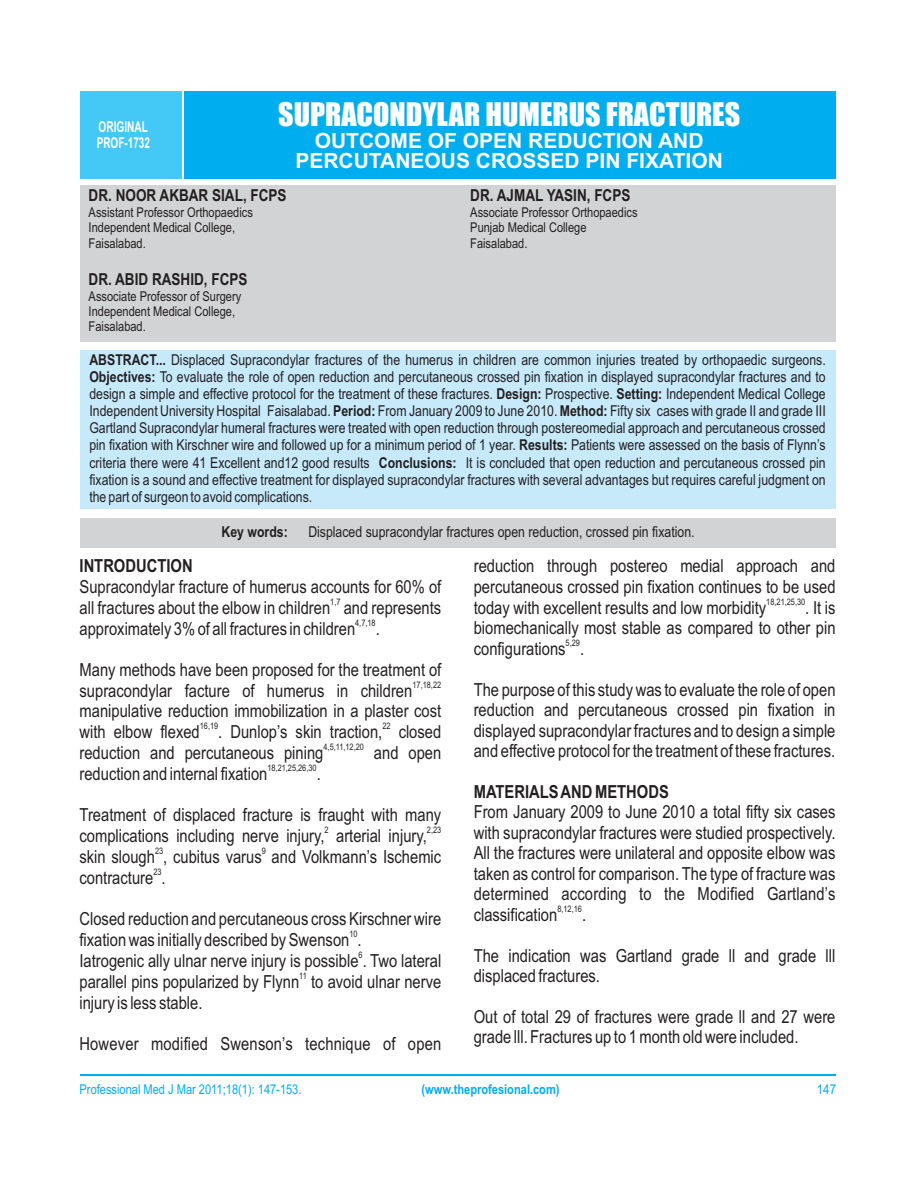
<style>
.page{position:relative;width:918px;height:1188px;background:#fff}
.page>*{position:absolute;margin:0;border:0;box-sizing:border-box;transform-origin:0 0}
.t1{font:30px "Impact";color:#fff}
.t2{font:700 21px/20.2px "Arial";color:#fff;text-align:center}
.t3{font:18px/20.4px "Arial Narrow";color:#231f20}
.t4{font:700 18px "Arial Narrow";color:#231f20}
.t5{font:700 16.5px "Arial Narrow";color:#231f20}
.t6{font:15px/17.1px "Arial Narrow";color:#231f20;text-align:justify}
.t7{font:700 15px/16px "Arial Narrow";color:#fff;scale:.82 1}
.t8{font:700 15px "Arial Narrow";color:#231f20}
.t9{font:13.5px/15.3px "Arial Narrow";color:#231f20}
.t10{font:13.5px "Arial Narrow";color:#00aeef}
.t11{font:700 13.5px "Arial Narrow";color:#00aeef}
.t12{font:13.5px "Arial Narrow";color:#00aeef;scale:1.04 1}
.t13{font:9px "Arial Narrow";color:#231f20}
.s1{font-weight:700}
</style>
<div class="page">
<div style="left:182px;top:91px;width:654px;height:88px;background:#00aeef"></div>
<div style="left:80px;top:91px;width:102px;height:88px;background:#44c8f5"></div>
<div style="left:80px;top:186px;width:756px;height:156px;background:#d1d3d4"></div>
<div style="left:80px;top:350px;width:756px;height:158px;background:#c7eafb"></div>
<hr style="left:80px;top:1074px;width:756px;height:2px;background:#00aeef">
<div style="left:80px;top:518px;width:756px;height:30px;background:#d1d3d4"></div>
<hr style="left:182px;top:91px;width:2px;height:88px;background:#fff">
<p class="t7" style="left:97px;top:120px;width:66px">ORIGINAL<br>PROF-1732</p>
<h1 class="t1" style="left:278px;top:102px;width:464px">SUPRACONDYLAR HUMERUS FRACTURES</h1>
<p class="t2" style="left:295px;top:132px;width:429px">OUTCOME OF OPEN REDUCTION AND<br>PERCUTANEOUS CROSSED PIN FIXATION</p>
<p class="t5" style="left:89px;top:189px;width:199px">DR. NOOR AKBAR SIAL, FCPS</p>
<p class="t5" style="left:470px;top:189px;width:162px">DR. AJMAL YASIN, FCPS</p>
<p class="t9" style="left:89px;top:206px;width:166px">Assistant Professor Orthopaedics</p>
<p class="t9" style="left:470px;top:206px;width:169px">Associate Professor Orthopaedics</p>
<p class="t9" style="left:89px;top:221px;width:148px">Independent Medical College,</p>
<p class="t9" style="left:470px;top:221px;width:118px">Punjab Medical College</p>
<p class="t9" style="left:89px;top:236px;width:59px">Faisalabad.</p>
<p class="t9" style="left:470px;top:236px;width:59px">Faisalabad.</p>
<p class="t5" style="left:89px;top:273px;width:160px">DR. ABID RASHID, FCPS</p>
<p class="t9" style="left:89px;top:289px;width:154px">Associate Professor of Surgery<br>Independent Medical College,<br>Faisalabad.</p>
<p class="t6" style="left:89px;top:352px;width:738px"><span class="s1">ABSTRACT...</span> Displaced Supracondylar fractures of the humerus in children are common injuries treated by orthopaedic surgeons.<br><span class="s1">Objectives:</span> To evaluate the role of open reduction and percutaneous crossed pin fixation in displayed supracondylar fractures and to design a simple and effective protocol for the treatment of these fractures. <span class="s1">Design:</span> Prospective. <span class="s1">Setting:</span> Independent Medical College Independent University Hospital Faisalabad. <span class="s1">Period:</span> From January 2009 to June 2010. <span class="s1">Method:</span> Fifty six cases with grade II and grade III Gartland Supracondylar humeral fractures were treated with open reduction through postereomedial approach and percutaneous crossed pin fixation with Kirschner wire and followed up for a minimum period of 1 year. <span class="s1">Results:</span> Patients were assessed on the basis of Flynn’s criteria there were 41 Excellent and12 good results <span class="s1">Conclusions:</span> It is concluded that open reduction and percutaneous crossed pin fixation is a sound and effective treatment for displayed supracondylar fractures with several advantages but requires careful judgment on the part of surgeon to avoid complications.</p>
<p class="t8" style="left:222px;top:526px;width:68px">Key words:</p>
<p class="t6" style="left:308px;top:524px;width:388px">Displaced supracondylar fractures open reduction, crossed pin fixation.</p>
<p class="t4" style="left:80px;top:559px;width:115px">INTRODUCTION</p>
<p class="t3" style="left:474px;top:557px;width:363px">reduction through postereo medial approach and</p>
<p class="t3" style="left:80px;top:578px;width:363px">Supracondylar fracture of humerus accounts for 60% of</p>
<p class="t3" style="left:474px;top:578px;width:363px">percutaneous crossed pin fixation continues to be used</p>
<p class="t13" style="left:330px;top:598px;width:12px">1,7</p>
<p class="t13" style="left:766px;top:598px;width:40px">18,21,25,30</p>
<p class="t3" style="left:80px;top:599px;width:363px">all fractures about the elbow in children and represents</p>
<p class="t3" style="left:474px;top:599px;width:294px">today with excellent results and low morbidity</p>
<p class="t3" style="left:805px;top:599px;width:32px">. It is</p>
<p class="t13" style="left:355px;top:619px;width:22px">4,7,18</p>
<p class="t3" style="left:80px;top:620px;width:302px">approximately 3% of all fractures in children .</p>
<p class="t3" style="left:474px;top:619px;width:363px">biomechanically most stable as compared to other pin</p>
<p class="t13" style="left:566px;top:640px;width:16px">5,29</p>
<p class="t3" style="left:474px;top:640px;width:112px">configurations .</p>
<p class="t3" style="left:80px;top:661px;width:363px">Many methods have been proposed for the treatment of</p>
<p class="t13" style="left:413px;top:681px;width:30px">17,18,22</p>
<p class="t3" style="left:80px;top:682px;width:334px">supracondylar facture of humerus in children</p>
<p class="t3" style="left:474px;top:681px;width:363px">The purpose of this study was to evaluate the role of open</p>
<p class="t3" style="left:80px;top:702px;width:363px">manipulative reduction immobilization in a plaster cost</p>
<p class="t3" style="left:474px;top:701px;width:363px">reduction and percutaneous crossed pin fixation in</p>
<p class="t13" style="left:200px;top:723px;width:20px">16,19</p>
<p class="t13" style="left:382px;top:723px;width:10px">22</p>
<p class="t3" style="left:80px;top:723px;width:363px">with elbow flexed . Dunlop’s skin traction, closed</p>
<p class="t3" style="left:474px;top:722px;width:363px">displayed supracondylar fractures and to design a simple</p>
<p class="t13" style="left:324px;top:744px;width:42px">4,5,11,12,20</p>
<p class="t3" style="left:80px;top:745px;width:245px">reduction and percutaneous pining</p>
<p class="t3" style="left:374px;top:745px;width:69px">and open</p>
<p class="t3" style="left:474px;top:742px;width:363px">and effective protocol for the treatment of these fractures.</p>
<p class="t13" style="left:267px;top:765px;width:51px">18,21,25,26,30</p>
<p class="t3" style="left:80px;top:766px;width:189px">reduction and internal fixation</p>
<p class="t3" style="left:317px;top:766px;width:6px">.</p>
<p class="t4" style="left:474px;top:785px;width:197px">MATERIALS AND METHODS</p>
<p class="t3" style="left:80px;top:806px;width:363px">Treatment of displaced fracture is fraught with many</p>
<p class="t3" style="left:474px;top:804px;width:363px">From January 2009 to June 2010 a total fifty six cases</p>
<p class="t13" style="left:325px;top:827px;width:6px">2</p>
<p class="t13" style="left:427px;top:827px;width:16px">2,23</p>
<p class="t3" style="left:80px;top:827px;width:349px">complications including nerve injury, arterial injury,</p>
<p class="t3" style="left:474px;top:824px;width:363px">with supracondylar fractures were studied prospectively.</p>
<p class="t13" style="left:155px;top:848px;width:10px">23</p>
<p class="t13" style="left:262px;top:848px;width:6px">9</p>
<p class="t3" style="left:474px;top:844px;width:363px">All the fractures were unilateral and opposite elbow was</p>
<p class="t3" style="left:80px;top:849px;width:363px">skin slough , cubitus varus and Volkmann’s Ischemic</p>
<p class="t13" style="left:153px;top:869px;width:10px">23</p>
<p class="t3" style="left:474px;top:865px;width:363px">taken as control for comparison. The type of fracture was</p>
<p class="t3" style="left:80px;top:870px;width:88px">contracture .</p>
<p class="t3" style="left:474px;top:885px;width:363px">determined according to the Modified Gartland’s</p>
<p class="t13" style="left:557px;top:905px;width:26px">8,12,16</p>
<p class="t3" style="left:80px;top:910px;width:363px">Closedreduction and percutaneous cross Kirschner wire</p>
<p class="t3" style="left:474px;top:906px;width:85px">classification</p>
<p class="t3" style="left:582px;top:906px;width:6px">.</p>
<p class="t13" style="left:349px;top:931px;width:10px">10</p>
<p class="t3" style="left:80px;top:931px;width:284px">fixation was initially described by Swenson .</p>
<p class="t13" style="left:359px;top:952px;width:6px">6</p>
<p class="t3" style="left:474px;top:947px;width:363px">The indication was Gartland grade ll and grade lll</p>
<p class="t3" style="left:80px;top:953px;width:363px">Iatrogenic ally ulnar nerve injury is possible . Two lateral</p>
<p class="t13" style="left:299px;top:973px;width:9px">11</p>
<p class="t3" style="left:474px;top:967px;width:128px">displaced fractures.</p>
<p class="t3" style="left:79px;top:974px;width:363px">parallel pins popularized by Flynn to avoid ulnar nerve injury is less stable.</p>
<p class="t3" style="left:474px;top:1008px;width:363px">Out of total 29 of fractures were grade ll and 27 were grade lll. Fractures up to 1 month old were included.</p>
<p class="t3" style="left:79px;top:1035px;width:363px">However modified Swenson’s technique of open</p>
<p class="t10" style="left:80px;top:1084px;width:223px">Professional Med J Mar 2011;18(1): 147-153.</p>
<p class="t11" style="left:422px;top:1084px;width:140px">(www.theprofesional.com)</p>
<p class="t12" style="left:817px;top:1084px;width:20px">147</p>
</div>
